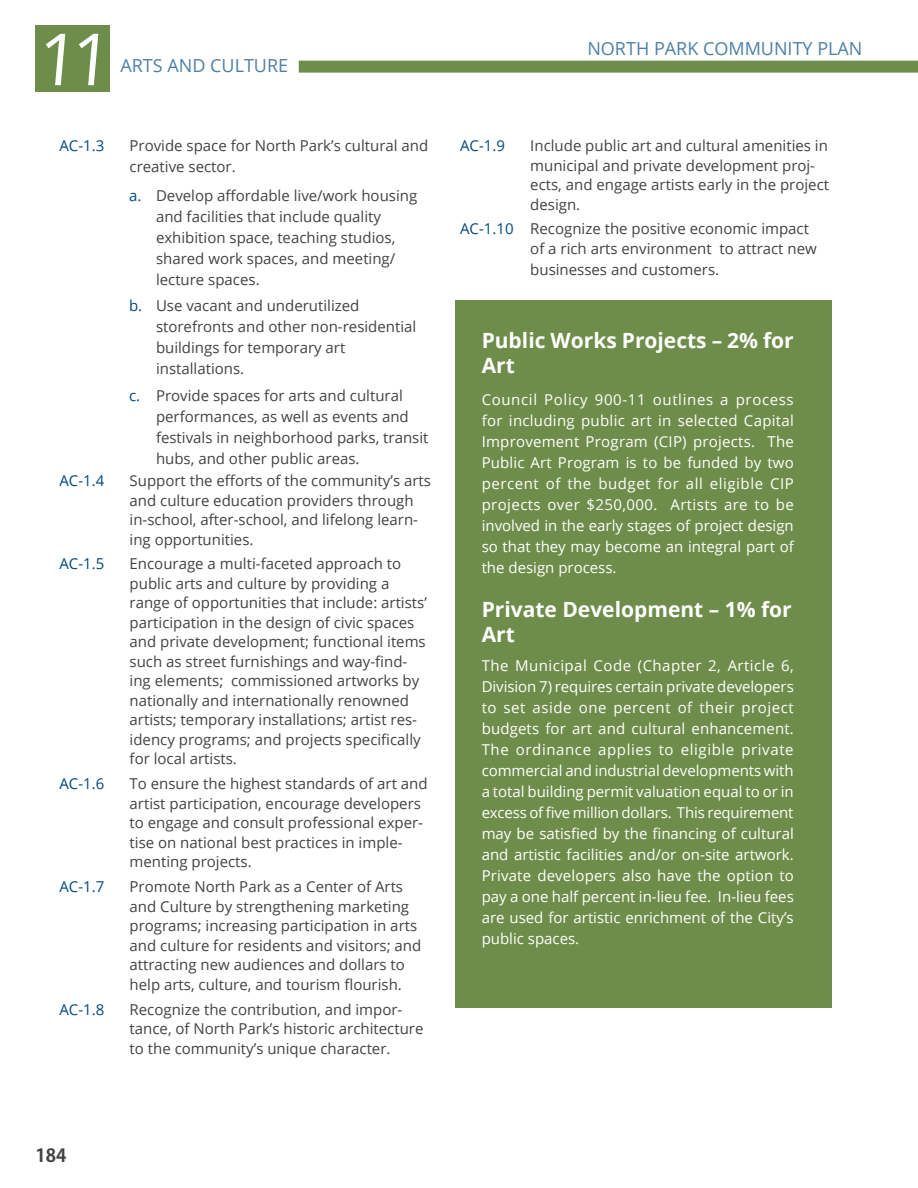
<style>
.page{position:relative;width:918px;height:1188px;background:#fff}
.page>*{position:absolute;margin:0;border:0;box-sizing:border-box;transform-origin:0 0}
.t1{font:72px "Open Sans";color:#fff}
.Body_Text{font:700 21px/25.2px "Open Sans";color:#fff}
.Heading_1__No_Number{font:700 21px/25.2px "Open Sans";color:#fff}
.t2{font:18px "Open Sans";color:#4d80a6}
.t3{font:700 18px "Koz Go Pr 6 N";color:#414243}
.t4{font:15px/19.5px "Open Sans";color:#414243}
.Body_Text-2{font:15px/21px "Open Sans";color:#fff;text-align:justify}
.t5{font:15px "Open Sans";color:#004980}
.s1{color:#004980}
</style>
<div class="page">
<div style="left:299px;top:61px;width:619px;height:12px;background:#6e8d4a"></div>
<div style="left:36px;top:25px;width:74px;height:67px;background:#6e8d4a"></div>
<div style="left:455px;top:300px;width:377px;height:708px;background:#6e8d4a"></div>
<h1 class="t1" style="left:36px;top:10px;width:84px">11</h1>
<p class="t2" style="left:120px;top:53px;width:169px">ARTS AND CULTURE</p>
<p class="t5" style="left:59px;top:135px;width:46px">AC-1.3</p>
<p class="t4" style="left:130px;top:135px;width:300px;line-height:21px">Provide space for North Park’s cultural and creative sector.</p>
<p class="t4" style="left:156px;top:185px;width:263px;line-height:21px;text-indent:-27px"><span class="s1">a.</span> Develop affordable live/work housing and facilities that include quality exhibition space, teaching studios, shared work spaces, and meeting/ lecture spaces.</p>
<p class="t4" style="left:156px;top:295px;width:262px;line-height:21px;text-indent:-27px"><span class="s1">b.</span> Use vacant and underutilized storefronts and other non-residential buildings for temporary art installations.</p>
<p class="t4" style="left:156px;top:385px;width:274px;line-height:21px;text-indent:-27px"><span class="s1">c.</span> Provide spaces for arts and cultural performances, as well as events and festivals in neighborhood parks, transit hubs, and other public areas.</p>
<p class="t5" style="left:59px;top:470px;width:46px">AC-1.4</p>
<p class="t4" style="left:130px;top:470px;width:303px">Support the efforts of the community’s arts and culture education providers through in-school, after-school, and lifelong learn&shy;ing opportunities.</p>
<p class="t5" style="left:59px;top:554px;width:46px">AC-1.5</p>
<p class="t4" style="left:130px;top:554px;width:299px">Encourage a multi-faceted approach to public arts and culture by providing a range of opportunities that include: artists’ participation in the design of civic spaces and private development; functional items such as street furnishings and way-find&shy;ing elements; commissioned artworks by nationally and internationally renowned artists; temporary installations; artist res&shy;idency programs; and projects specifically for local artists.</p>
<p class="t5" style="left:59px;top:774px;width:46px">AC-1.6</p>
<p class="t4" style="left:130px;top:774px;width:300px">To ensure the highest standards of art and artist participation, encourage developers to engage and consult professional exper&shy;tise on national best practices in imple&shy;menting projects.</p>
<p class="t5" style="left:59px;top:877px;width:46px">AC-1.7</p>
<p class="t4" style="left:130px;top:877px;width:293px">Promote North Park as a Center of Arts and Culture by strengthening marketing programs; increasing participation in arts and culture for residents and visitors; and attracting new audiences and dollars to help arts, culture, and tourism flourish.</p>
<p class="t5" style="left:59px;top:999px;width:46px">AC-1.8</p>
<p class="t4" style="left:130px;top:999px;width:295px">Recognize the contribution, and impor&shy;tance, of North Park’s historic architecture to the community’s unique character.</p>
<p class="t2" style="left:587px;top:36px;width:277px">NORTH PARK COMMUNITY PLAN</p>
<p class="t5" style="left:460px;top:135px;width:46px">AC-1.9</p>
<p class="t4" style="left:530px;top:135px;width:300px">Include public art and cultural amenities in municipal and private development proj&shy;ects, and engage artists early in the project design.</p>
<p class="t4" style="left:530px;top:219px;width:288px;text-indent:-70px"><span class="s1">AC-1.10</span> Recognize the positive economic impact of a rich arts environment to attract new</p>
<p class="t4" style="left:530px;top:259px;width:190px">businesses and customers.</p>
<p class="Body_Text" style="left:482px;top:327px;width:314px">Public Works Projects – 2% for<br>Art</p>
<p class="Body_Text-2" style="left:482px;top:389px;width:314px">Council Policy 900-11 outlines a process for including public art in selected Capital Improvement Program (CIP) projects. The Public Art Program is to be funded by two percent of the budget for all eligible CIP projects over $250,000. Artists are to be involved in the early stages of project design so that they may become an integral part of the design process.</p>
<p class="Heading_1__No_Number" style="left:482px;top:596px;width:312px">Private Development – 1% for<br>Art</p>
<p class="Body_Text-2" style="left:482px;top:655px;width:314px">The Municipal Code (Chapter 2, Article 6, Division 7) requires certain private developers to set aside one percent of their project budgets for art and cultural enhancement.<br>The ordinance applies to eligible private commercial and industrial developments with a total building permit valuation equal to or in excess of five million dollars. This requirement may be satisfied by the financing of cultural and artistic facilities and/or on-site artwork.<br>Private developers also have the option to pay a one half percent in-lieu fee. In-lieu fees are used for artistic enrichment of the City’s public spaces.</p>
<p class="t3" style="left:36px;top:1145px;width:32px">184</p>
</div>
